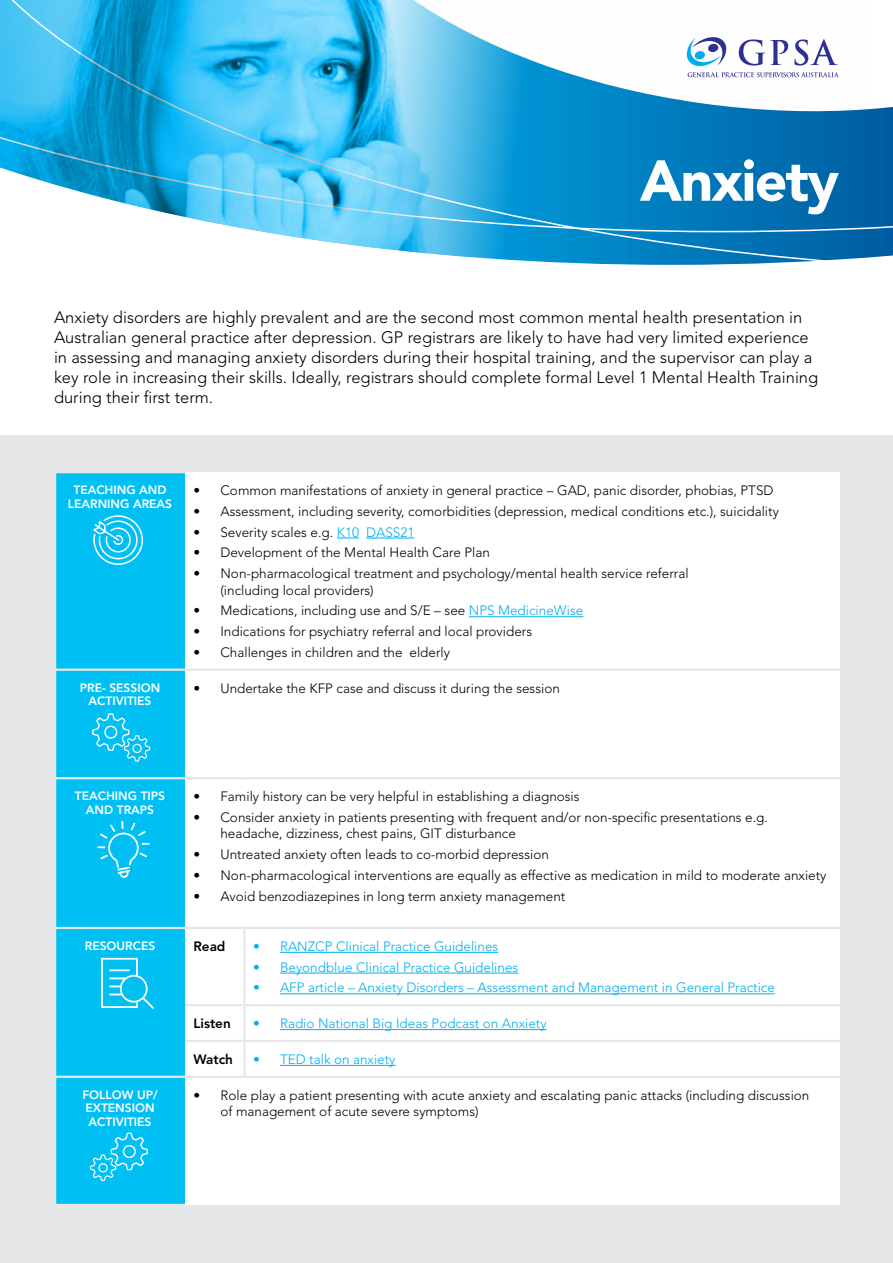
<style>
.page{position:relative;width:893px;height:1263px;background:#fff}
.page>*{position:absolute;margin:0;border:0;box-sizing:border-box;transform-origin:0 0}
.t1{font:900 57.15px "Avenir";letter-spacing:-.03em;color:#fff}
.t2{font:300 16.5px/19.8px "Avenir";color:#000}
.t3{font:300 13.5px/16.5px "Avenir";color:#000}
.t4{font:300 13.5px "Avenir";color:#00aeef}
.t5{font:800 13.5px "Avenir";color:#000}
.t6{font:800 12px/13.5px "Avenir";color:#fff;text-align:center}
.s1{color:#00aeef}
</style>
<div class="page">
<div style="left:0;top:436px;width:893px;height:827px;background:#e6e7e8"></div>
<div style="left:56px;top:473px;width:129px;height:731px;background:#00c0f3"></div>
<div style="left:185px;top:472px;width:655px;height:733px;background:#fff"></div>
<hr style="left:185px;top:668px;width:59px;height:3px;background:#e6e7e8">
<hr style="left:244px;top:668px;width:596px;height:3px;background:#e6e7e8">
<hr style="left:185px;top:777px;width:59px;height:2px;background:#e6e7e8">
<hr style="left:244px;top:777px;width:596px;height:2px;background:#e6e7e8">
<hr style="left:243px;top:929px;width:3px;height:75px;background:#e6e7e8">
<hr style="left:243px;top:1006px;width:3px;height:34px;background:#e6e7e8">
<hr style="left:243px;top:1042px;width:3px;height:34px;background:#e6e7e8">
<hr style="left:185px;top:927px;width:59px;height:2px;background:#e6e7e8">
<hr style="left:185px;top:1004px;width:59px;height:2px;background:#e6e7e8">
<hr style="left:185px;top:1040px;width:59px;height:2px;background:#e6e7e8">
<hr style="left:244px;top:927px;width:596px;height:2px;background:#e6e7e8">
<hr style="left:244px;top:1004px;width:596px;height:2px;background:#e6e7e8">
<hr style="left:244px;top:1040px;width:596px;height:2px;background:#e6e7e8">
<hr style="left:185px;top:1076px;width:59px;height:2px;background:#e6e7e8">
<hr style="left:244px;top:1076px;width:596px;height:2px;background:#e6e7e8">
<hr style="left:54px;top:668px;width:131px;height:3px;background:#e6e7e8">
<hr style="left:54px;top:777px;width:131px;height:2px;background:#e6e7e8">
<hr style="left:54px;top:927px;width:131px;height:2px;background:#e6e7e8">
<hr style="left:54px;top:1076px;width:131px;height:2px;background:#e6e7e8">
<svg style="left:337px;top:538px;width:22px;height:1px"></svg>
<hr style="left:366px;top:538px;width:48px;height:1px;background:#00aeef">
<hr style="left:469px;top:616px;width:114px;height:1px;background:#00aeef">
<hr style="left:280px;top:952px;width:218px;height:1px;background:#00aeef">
<hr style="left:280px;top:973px;width:238px;height:1px;background:#00aeef">
<hr style="left:280px;top:993px;width:495px;height:1px;background:#00aeef">
<hr style="left:280px;top:1029px;width:267px;height:1px;background:#00aeef">
<hr style="left:280px;top:1065px;width:116px;height:1px;background:#00aeef">
<div style="left:871px;top:107px;width:22px;height:125px;background:#005ea3"></div>
<svg style="left:93px;top:515px;width:50px;height:50px"></svg>
<svg style="left:92px;top:713px;width:58px;height:49px"></svg>
<svg style="left:90px;top:1132px;width:58px;height:49px"></svg>
<svg style="left:101px;top:958px;width:53px;height:51px"></svg>
<hr style="left:109px;top:969px;width:21px;height:2px;background:#fff">
<svg style="left:97px;top:821px;width:53px;height:57px"></svg>
<img style="left:0;top:0;width:871px;height:265px">
<svg style="left:687px;top:37px;width:39px;height:29px"></svg>
<svg style="left:688px;top:72px;width:151px;height:5px"></svg>
<svg style="left:739px;top:39px;width:49px;height:27px"></svg>
<svg style="left:794px;top:39px;width:44px;height:27px"></svg>
<h1 class="t1" style="left:640px;top:146px;width:201px">Anxiety</h1>
<p class="t2" style="left:54px;top:308px;width:766px">Anxiety disorders are highly prevalent and are the second most common mental health presentation in Australian general practice after depression. GP registrars are likely to have had very limited experience in assessing and managing anxiety disorders during their hospital training, and the supervisor can play a key role in increasing their skills. Ideally, registrars should complete formal Level 1 Mental Health Training during their first term.</p>
<p class="t6" style="left:68px;top:483px;width:106px">TEACHING AND<br>LEARNING AREAS</p>
<p class="t3" style="left:193px;top:482px;width:582px">• Common manifestations of anxiety in general practice – GAD, panic disorder, phobias, PTSD</p>
<p class="t3" style="left:193px;top:503px;width:587px">• Assessment, including severity, comorbidities (depression, medical conditions etc.), suicidality</p>
<p class="t3" style="left:193px;top:524px;width:222px">• Severity scales e.g. <span class="s1">K10 DASS21</span></p>
<p class="t3" style="left:193px;top:544px;width:298px">• Development of the Mental Health Care Plan</p>
<p class="t3" style="left:220px;top:565px;width:470px;text-indent:-27px">• Non-pharmacological treatment and psychology/mental health service referral (including local providers)</p>
<p class="t3" style="left:193px;top:602px;width:391px">• Medications, including use and S/E – see <span class="s1">NPS MedicineWise</span></p>
<p class="t3" style="left:193px;top:623px;width:340px">• Indications for psychiatry referral and local providers</p>
<p class="t3" style="left:193px;top:644px;width:258px">• Challenges in children and the elderly</p>
<p class="t6" style="left:80px;top:681px;width:82px">PRE- SESSION<br>ACTIVITIES</p>
<p class="t3" style="left:193px;top:680px;width:368px">• Undertake the KFP case and discuss it during the session</p>
<p class="t6" style="left:75px;top:789px;width:92px">TEACHING TIPS<br>AND TRAPS</p>
<p class="t3" style="left:193px;top:788px;width:388px">• Family history can be very helpful in establishing a diagnosis</p>
<p class="t3" style="left:220px;top:809px;width:549px;text-indent:-27px">• Consider anxiety in patients presenting with frequent and/or non-specific presentations e.g. headache, dizziness, chest pains, GIT disturbance</p>
<p class="t3" style="left:193px;top:846px;width:357px">• Untreated anxiety often leads to co-morbid depression</p>
<p class="t3" style="left:193px;top:867px;width:634px">• Non-pharmacological interventions are equally as effective as medication in mild to moderate anxiety</p>
<p class="t3" style="left:193px;top:888px;width:373px">• Avoid benzodiazepines in long term anxiety management</p>
<p class="t6" style="left:85px;top:939px;width:72px">RESOURCES</p>
<p class="t5" style="left:193px;top:938px;width:34px">Read</p>
<p class="t4" style="left:253px;top:938px;width:247px">• RANZCP Clinical Practice Guidelines</p>
<p class="t4" style="left:253px;top:959px;width:267px">• Beyondblue Clinical Practice Guidelines</p>
<p class="t4" style="left:253px;top:980px;width:523px">• AFP article – Anxiety Disorders – Assessment and Management in General Practice</p>
<p class="t5" style="left:193px;top:1015px;width:39px">Listen</p>
<p class="t4" style="left:253px;top:1016px;width:295px">• Radio National Big Ideas Podcast on Anxiety</p>
<p class="t5" style="left:193px;top:1051px;width:41px">Watch</p>
<p class="t4" style="left:253px;top:1051px;width:144px">• TED talk on anxiety</p>
<p class="t6" style="left:82px;top:1088px;width:77px;text-align:left">FOLLOW UP/<br>EXTENSION<br>ACTIVITIES</p>
<p class="t3" style="left:220px;top:1087px;width:590px;text-indent:-27px">• Role play a patient presenting with acute anxiety and escalating panic attacks (including discussion of management of acute severe symptoms)</p>
</div>
